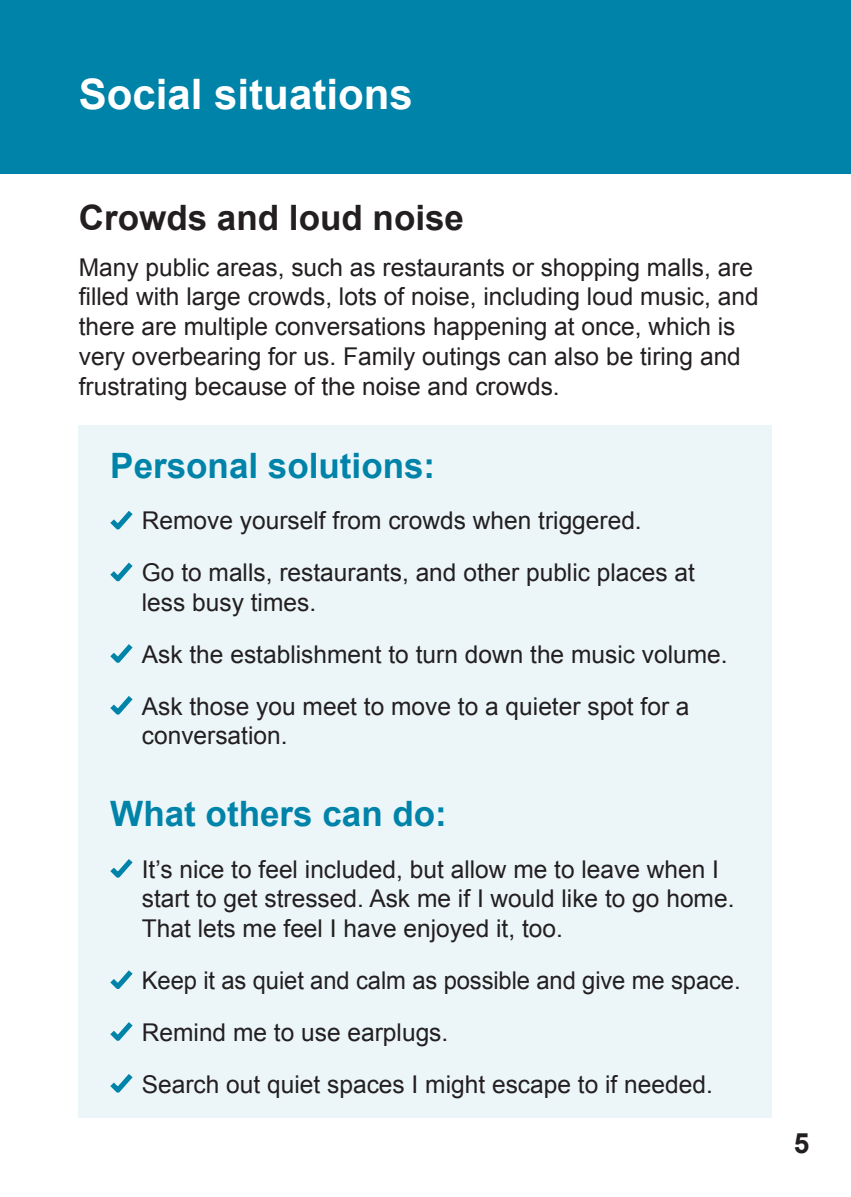
<style>
.page{position:relative;width:851px;height:1197px;background:#fff}
.page>*{position:absolute;margin:0;border:0;box-sizing:border-box;transform-origin:0 0}
.t1{font:700 42px "Arial";color:#fff}
.t2{font:700 35px "Arial";color:#0083a9}
.t3{font:700 35px "Arial";color:#231f20}
.t4{font:700 28px "Arial";color:#231f20}
.t5{font:24.5px/29.8px "Arial";color:#231f20}
</style>
<div class="page">
<div style="left:79px;top:425px;width:693px;height:693px;background:#ecf6f9"></div>
<div style="left:0;top:0;width:850px;height:173px;background:#0083a9"></div>
<svg style="left:110px;top:511px;width:23px;height:19px"></svg>
<svg style="left:110px;top:562px;width:23px;height:20px"></svg>
<svg style="left:110px;top:644px;width:23px;height:19px"></svg>
<svg style="left:110px;top:696px;width:23px;height:19px"></svg>
<svg style="left:110px;top:859px;width:23px;height:19px"></svg>
<svg style="left:110px;top:970px;width:23px;height:19px"></svg>
<svg style="left:110px;top:1022px;width:23px;height:19px"></svg>
<svg style="left:110px;top:1074px;width:23px;height:19px"></svg>
<h1 class="t1" style="left:79px;top:79px;width:335px">Social situations</h1>
<h2 class="t3" style="left:79px;top:205px;width:387px">Crowds and loud noise</h2>
<p class="t5" style="left:79px;top:252px;width:681px">Many public areas, such as restaurants or shopping malls, are filled with large crowds, lots of noise, including loud music, and there are multiple conversations happening at once, which is very overbearing for us. Family outings can also be tiring and frustrating because of the noise and crowds.</p>
<h2 class="t2" style="left:110px;top:452px;width:326px">Personal solutions:</h2>
<p class="t5" style="left:142px;top:495px;width:554px;line-height:51.8px">Remove yourself from crowds when triggered.<br>Go to malls, restaurants, and other public places at</p>
<p class="t5" style="left:142px;top:577px;width:587px;line-height:51.8px">less busy times.<br>Ask the establishment to turn down the music volume.<br>Ask those you meet to move to a quieter spot for a</p>
<p class="t5" style="left:142px;top:721px;width:147px">conversation.</p>
<h2 class="t2" style="left:110px;top:800px;width:338px">What others can do:</h2>
<p class="t5" style="left:142px;top:855px;width:594px">It’s nice to feel included, but allow me to leave when I start to get stressed. Ask me if I would like to go home.<br>That lets me feel I have enjoyed it, too.</p>
<p class="t5" style="left:142px;top:955px;width:600px;line-height:51.8px">Keep it as quiet and calm as possible and give me space.<br>Remind me to use earplugs.<br>Search out quiet spaces I might escape to if needed.</p>
<p class="t4" style="left:793px;top:1133px;width:17px">5</p>
</div>
